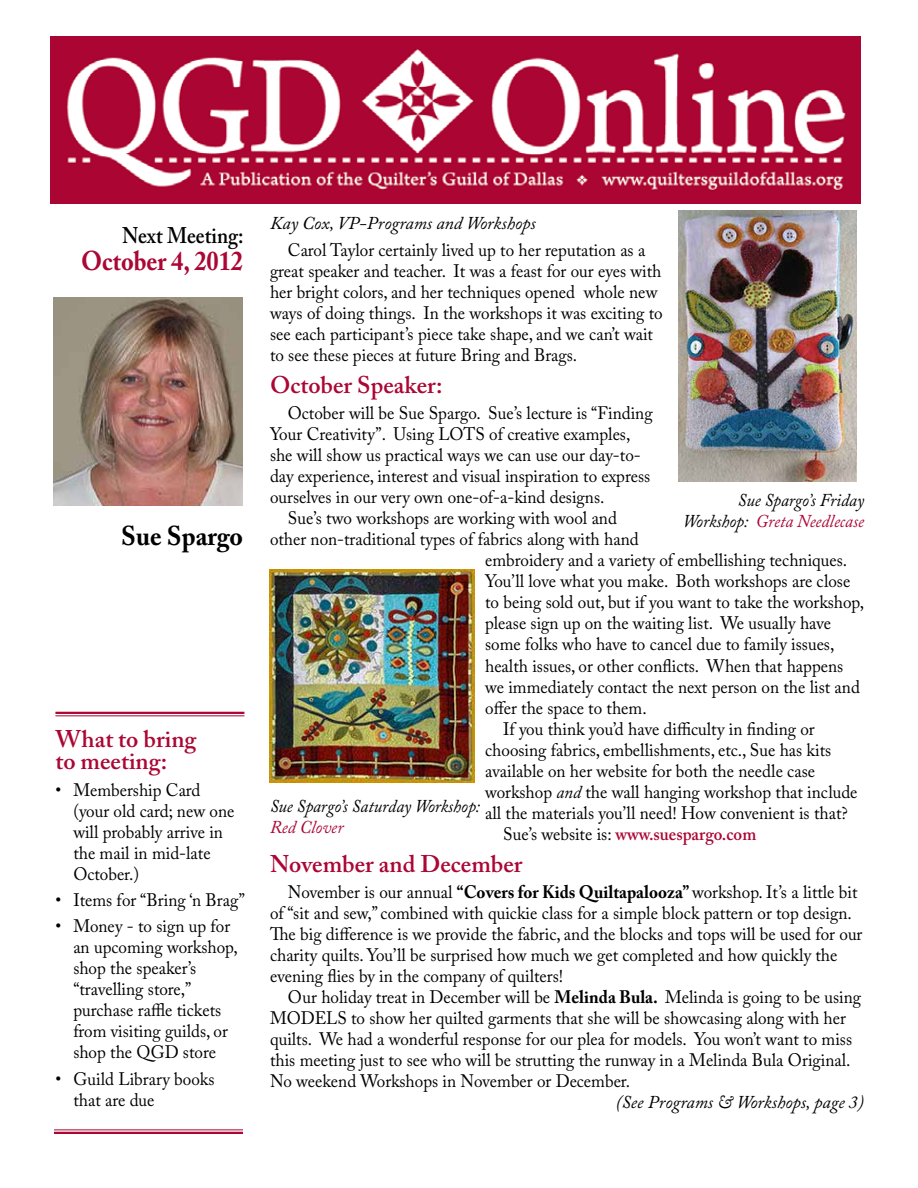
<style>
.page{position:relative;width:918px;height:1188px;background:#fff}
.page>*{position:absolute;margin:0;border:0;box-sizing:border-box;transform-origin:0 0}
.t1{font:700 27px "Adobe Caslon Pro";color:#ab0634;scale:.9 1}
.t2{font:700 27px "Adobe Caslon Pro";color:#000;scale:.95 1}
.t3{font:600 24px/22.5px "Adobe Caslon Pro";color:#ab0634}
.t4{font:600 22.5px "Adobe Caslon Pro";color:#000;scale:.9 1}
.t5{font:18px/21px "Adobe Caslon Pro";color:#000;scale:.95 1}
.t6{font:italic 18px/21px "Adobe Caslon Pro";color:#000;text-align:right;scale:.95 1}
.t7{font:italic 18px "Adobe Caslon Pro";color:#000}
.t8{font:600 18px "Adobe Caslon Pro";color:#ab0634;scale:.95 1}
.t9{font:italic 18px "Adobe Caslon Pro";color:#ab0634;scale:.95 1}
.s1{font-style:italic}
.s2{font-weight:400;color:#000}
.s3{font-weight:700}
.s4{color:#ab0634}
</style>
<div class="page">
<img style="left:51px;top:37px;width:810px;height:166px">
<hr style="left:55px;top:712px;width:189px;height:2px;background:#ab0634">
<hr style="left:55px;top:715px;width:189px;height:1px;background:#ab0634">
<hr style="left:54px;top:1129px;width:189px;height:1px;background:#ab0634">
<hr style="left:54px;top:1132px;width:189px;height:2px;background:#ab0634">
<img style="left:53px;top:298px;width:190px;height:208px">
<img style="left:678px;top:211px;width:179px;height:270px">
<img style="left:269px;top:570px;width:206px;height:213px">
<p class="t4" style="left:122px;top:222px;width:136px">Next Meeting:</p>
<h1 class="t1" style="left:81px;top:245px;width:181px">October 4, 2012</h1>
<h1 class="t2" style="left:121px;top:520px;width:130px">Sue Spargo</h1>
<h2 class="t3" style="left:55px;top:727px;width:142px">What to bring to meeting:</h2>
<p class="t5" style="left:73px;top:779px;width:171px;text-indent:-18px">• Membership Card (your old card; new one will probably arrive in the mail in mid-late<br>October.)</p>
<p class="t5" style="left:55px;top:889px;width:201px">• Items for “Bring ‘n Brag”</p>
<p class="t5" style="left:73px;top:916px;width:175px;text-indent:-18px">• Money - to sign up for an upcoming workshop, shop the speaker’s “travelling store,” purchase raffle tickets from visiting guilds, or shop the QGD store</p>
<p class="t5" style="left:73px;top:1068px;width:150px;text-indent:-18px">• Guild Library books that are due</p>
<p class="t7" style="left:270px;top:212px;width:267px">Kay Cox, VP-Programs and Workshops</p>
<p class="t5" style="left:270px;top:239px;width:415px;text-indent:18px">Carol Taylor certainly lived up to her reputation as a great speaker and teacher. It was a feast for our eyes with her bright colors, and her techniques opened whole new ways of doing things. In the workshops it was exciting to see each participant’s piece take shape, and we can’t wait to see these pieces at future Bring and Brags.</p>
<h2 class="t3" style="left:270px;top:373px;width:174px">October Speaker:</h2>
<p class="t5" style="left:288px;top:403px;width:385px">October will be Sue Spargo. Sue’s lecture is “Finding</p>
<p class="t5" style="left:270px;top:424px;width:381px">Your Creativity”. Using LOTS of creative examples,</p>
<p class="t5" style="left:270px;top:445px;width:392px">she will show us practical ways we can use our day-to-</p>
<p class="t5" style="left:270px;top:466px;width:402px">day experience, interest and visual inspiration to express</p>
<p class="t5" style="left:270px;top:487px;width:354px">ourselves in our very own one-of-a-kind designs.</p>
<p class="t5" style="left:288px;top:508px;width:348px">Sue’s two workshops are working with wool and</p>
<p class="t5" style="left:270px;top:529px;width:390px">other non-traditional types of fabrics along with hand</p>
<p class="t5" style="left:485px;top:550px;width:383px">embroidery and a variety of embellishing techniques.</p>
<p class="t5" style="left:485px;top:571px;width:386px">You’ll love what you make. Both workshops are close</p>
<p class="t5" style="left:485px;top:592px;width:401px">to being sold out, but if you want to take the workshop,</p>
<p class="t5" style="left:485px;top:613px;width:366px">please sign up on the waiting list. We usually have</p>
<p class="t5" style="left:485px;top:634px;width:369px">some folks who have to cancel due to family issues,</p>
<p class="t5" style="left:485px;top:655px;width:378px">health issues, or other conflicts. When that happens</p>
<p class="t5" style="left:485px;top:676px;width:396px">we immediately contact the next person on the list and</p>
<p class="t5" style="left:485px;top:697px;width:172px">offer the space to them.</p>
<p class="t5" style="left:503px;top:718px;width:330px">If you think you’d have difficulty in finding or</p>
<p class="t5" style="left:485px;top:739px;width:366px">choosing fabrics, embellishments, etc., Sue has kits</p>
<p class="t5" style="left:485px;top:760px;width:349px">available on her website for both the needle case</p>
<p class="t5" style="left:485px;top:781px;width:394px">workshop <span class="s1">and</span> the wall hanging workshop that include</p>
<p class="t5" style="left:485px;top:802px;width:383px">all the materials you’ll need! How convenient is that?</p>
<p class="t8" style="left:503px;top:823px;width:268px"><span class="s2">Sue’s website is:</span> www.suespargo.com</p>
<h2 class="t3" style="left:270px;top:852px;width:254px">November and December</h2>
<p class="t5" style="left:270px;top:882px;width:625px;text-indent:18px">November is our annual <span class="s3">“Covers for Kids Quiltapalooza”</span> workshop. It’s a little bit of “sit and sew,” combined with quickie class for a simple block pattern or top design.<br>The big difference is we provide the fabric, and the blocks and tops will be used for our charity quilts. You’ll be surprised how much we get completed and how quickly the evening flies by in the company of quilters!</p>
<p class="t5" style="left:270px;top:987px;width:624px;text-indent:18px">Our holiday treat in December will be <span class="s3">Melinda Bula.</span> Melinda is going to be using MODELS to show her quilted garments that she will be showcasing along with her quilts. We had a wonderful response for our plea for models. You won’t want to miss this meeting just to see who will be strutting the runway in a Melinda Bula Original.<br>No weekend Workshops in November or December.</p>
<p class="t7" style="left:616px;top:1091px;width:250px">(See Programs &amp; Workshops, page 3)</p>
<p class="t6" style="left:683px;top:489px;width:192px">Sue Spargo’s Friday<br>Workshop: <span class="s4">Greta Needlecase</span></p>
<p class="t6" style="left:270px;top:796px;width:223px">Sue Spargo’s Saturday Workshop:</p>
<p class="t9" style="left:270px;top:817px;width:79px">Red Clover</p>
</div>
